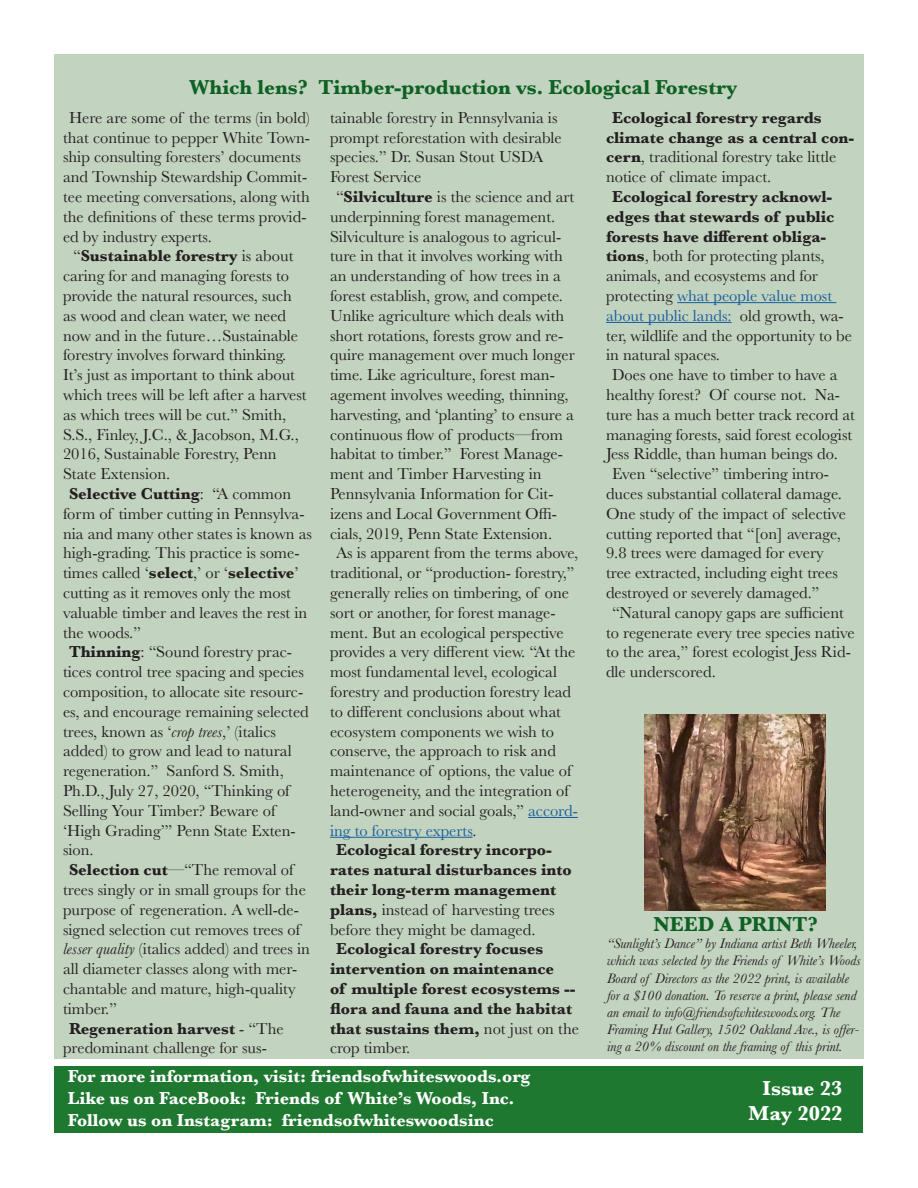
<style>
.page{position:relative;width:918px;height:1188px;background:#fff}
.page>*{position:absolute;margin:0;border:0;box-sizing:border-box;transform-origin:0 0}
.t1{font:700 21px "Baskerville";color:#0e6123}
.t2{font:700 21px "Baskerville";color:#fff}
.t3{font:700 18px "Baskerville";color:#fff}
.t4{font:16.5px/19.8px "Baskerville";color:#231f20}
.t5{font:700 16.5px/19.8px "Baskerville";color:#231f20}
.t6{font:italic 14.25px/17.1px "Baskerville";color:#231f20}
.s1{font-weight:700}
.s2{font-style:italic}
.s3{color:#175d9e}
.s4{font-weight:400}
</style>
<div class="page">
<div style="left:54px;top:54px;width:810px;height:1004px;background:#c2d3bf"></div>
<div style="left:54px;top:1066px;width:809px;height:67px;background:#1f7830"></div>
<hr style="left:528px;top:817px;width:50px;height:1px;background:#175d9e">
<hr style="left:330px;top:837px;width:143px;height:1px;background:#175d9e">
<hr style="left:677px;top:302px;width:159px;height:1px;background:#175d9e">
<hr style="left:606px;top:322px;width:126px;height:1px;background:#175d9e">
<img style="left:645px;top:714px;width:180px;height:197px">
<p class="t1" style="left:190px;top:72px;width:549px">Which lens? Timber-production vs. Ecological Forestry</p>
<p class="t4" style="left:63px;top:108px;width:249px;text-indent:6px">Here are some of the terms (in bold) that continue to pepper White Town&shy;ship consulting foresters’ documents and Township Stewardship Commit&shy;tee meeting conversations, along with the definitions of these terms provid&shy;ed by industry experts.</p>
<p class="t4" style="left:63px;top:246px;width:245px;text-indent:10px">“<span class="s1">Sustainable forestry</span> is about caring for and managing forests to provide the natural resources, such as wood and clean water, we need now and in the future…Sustainable forestry involves forward thinking.<br>It’s just as important to think about which trees will be left after a harvest as which trees will be cut.” Smith, S.S., Finley, J.C., &amp; Jacobson, M.G., 2016, Sustainable Forestry, Penn State Extension.</p>
<p class="t4" style="left:63px;top:484px;width:250px;text-indent:6px"><span class="s1">Selective Cutting</span>: “A common form of timber cutting in Pennsylva&shy;nia and many other states is known as high-grading. This practice is some&shy;times called ‘<span class="s1">select</span>,’ or ‘<span class="s1">selective</span>’ cutting as it removes only the most valuable timber and leaves the rest in the woods.”</p>
<p class="t4" style="left:63px;top:642px;width:247px;text-indent:6px"><span class="s1">Thinning</span>: “Sound forestry prac&shy;tices control tree spacing and species composition, to allocate site resourc&shy;es, and encourage remaining selected trees, known as ‘<span class="s2">crop trees</span>,’ (italics added) to grow and lead to natural regeneration.” Sanford S. Smith,<br>Ph.D., July 27, 2020, “Thinking of<br>Selling Your Timber? Beware of ‘High Grading’” Penn State Exten&shy;sion.</p>
<p class="t4" style="left:63px;top:860px;width:249px;text-indent:6px"><span class="s1">Selection cut</span>—“The removal of trees singly or in small groups for the purpose of regeneration. A well-de&shy;signed selection cut removes trees of <span class="s2">lesser quality</span> (italics added) and trees in all diameter classes along with mer&shy;chantable and mature, high-quality timber.”</p>
<p class="t4" style="left:63px;top:1019px;width:222px;text-indent:6px"><span class="s1">Regeneration harvest</span> - “The predominant challenge for sus-</p>
<p class="t4" style="left:330px;top:108px;width:233px">tainable forestry in Pennsylvania is prompt reforestation with desirable species.” Dr. Susan Stout USDA<br>Forest Service</p>
<p class="t4" style="left:330px;top:187px;width:246px;text-indent:6px">“<span class="s1">Silviculture</span> is the science and art underpinning forest management.<br>Silviculture is analogous to agricul&shy;ture in that it involves working with an understanding of how trees in a forest establish, grow, and compete.<br>Unlike agriculture which deals with short rotations, forests grow and re&shy;quire management over much longer time. Like agriculture, forest man&shy;agement involves weeding, thinning, harvesting, and ‘planting’ to ensure a continuous flow of products—from habitat to timber.” Forest Manage&shy;ment and Timber Harvesting in Pennsylvania Information for Cit&shy;izens and Local Government Offi&shy;cials, 2019, Penn State Extension.</p>
<p class="t4" style="left:330px;top:543px;width:250px;text-indent:6px">As is apparent from the terms above, traditional, or “production- forestry,” generally relies on timbering, of one sort or another, for forest manage&shy;ment. But an ecological perspective provides a very different view. “At the most fundamental level, ecological forestry and production forestry lead to different conclusions about what ecosystem components we wish to conserve, the approach to risk and maintenance of options, the value of heterogeneity, and the integration of land-owner and social goals,” <span class="s3">accord&shy;ing to forestry experts</span>.</p>
<p class="t5" style="left:330px;top:840px;width:243px;text-indent:6px">Ecological forestry incorpo&shy;rates natural disturbances into their long-term management plans, <span class="s4">instead of harvesting trees before they might be damaged.</span></p>
<p class="t5" style="left:330px;top:939px;width:251px;text-indent:6px">Ecological forestry focuses intervention on maintenance<br>of multiple forest ecosystems -- flora and fauna and the habitat that sustains them, <span class="s4">not just on the crop timber.</span></p>
<p class="t3" style="left:68px;top:1064px;width:464px">For more information, visit: friendsofwhiteswoods.org</p>
<p class="t3" style="left:68px;top:1086px;width:448px">Like us on FaceBook: Friends of White’s Woods, Inc.</p>
<p class="t3" style="left:68px;top:1107px;width:427px">Follow us on Instagram: friendsofwhiteswoodsinc</p>
<p class="t5" style="left:606px;top:108px;width:250px;text-indent:6px">Ecological forestry regards climate change as a central con&shy;cern<span class="s4">, traditional forestry take little notice of climate impact.</span></p>
<p class="t4" style="left:606px;top:187px;width:248px;text-indent:6px"><span class="s1">Ecological forestry acknowl&shy;edges that stewards of public forests have different obliga&shy;tions</span>, both for protecting plants, animals, and ecosystems and for protecting <span class="s3">what people value most about public lands:</span> old growth, wa&shy;ter, wildlife and the opportunity to be in natural spaces.</p>
<p class="t4" style="left:606px;top:365px;width:251px;text-indent:6px">Does one have to timber to have a healthy forest? Of course not. Na&shy;ture has a much better track record at managing forests, said forest ecologist Jess Riddle, than human beings do.</p>
<p class="t4" style="left:606px;top:464px;width:242px;text-indent:6px">Even “selective” timbering intro&shy;duces substantial collateral damage.<br>One study of the impact of selective cutting reported that “[on] average, 9.8 trees were damaged for every tree extracted, including eight trees destroyed or severely damaged.”</p>
<p class="t4" style="left:606px;top:603px;width:250px;text-indent:6px">“Natural canopy gaps are sufficient to regenerate every tree species native to the area,” forest ecologist Jess Rid&shy;dle underscored.</p>
<p class="t1" style="left:653px;top:910px;width:166px">NEED A PRINT?</p>
<p class="t6" style="left:607px;top:935px;width:255px">“Sunlight’s Dance” by Indiana artist Beth Wheeler, which was selected by the Friends of White’s Woods Board of Directors as the 2022 print, is available for a $100 donation. To reserve a print, please send an email to info@friendsofwhiteswoods.org. The Framing Hut Gallery, 1502 Oakland Ave., is offer&shy;ing a 20% discount on the framing of this print.</p>
<p class="t2" style="left:762px;top:1074px;width:82px">Issue 23</p>
<p class="t2" style="left:749px;top:1099px;width:95px">May 2022</p>
</div>
